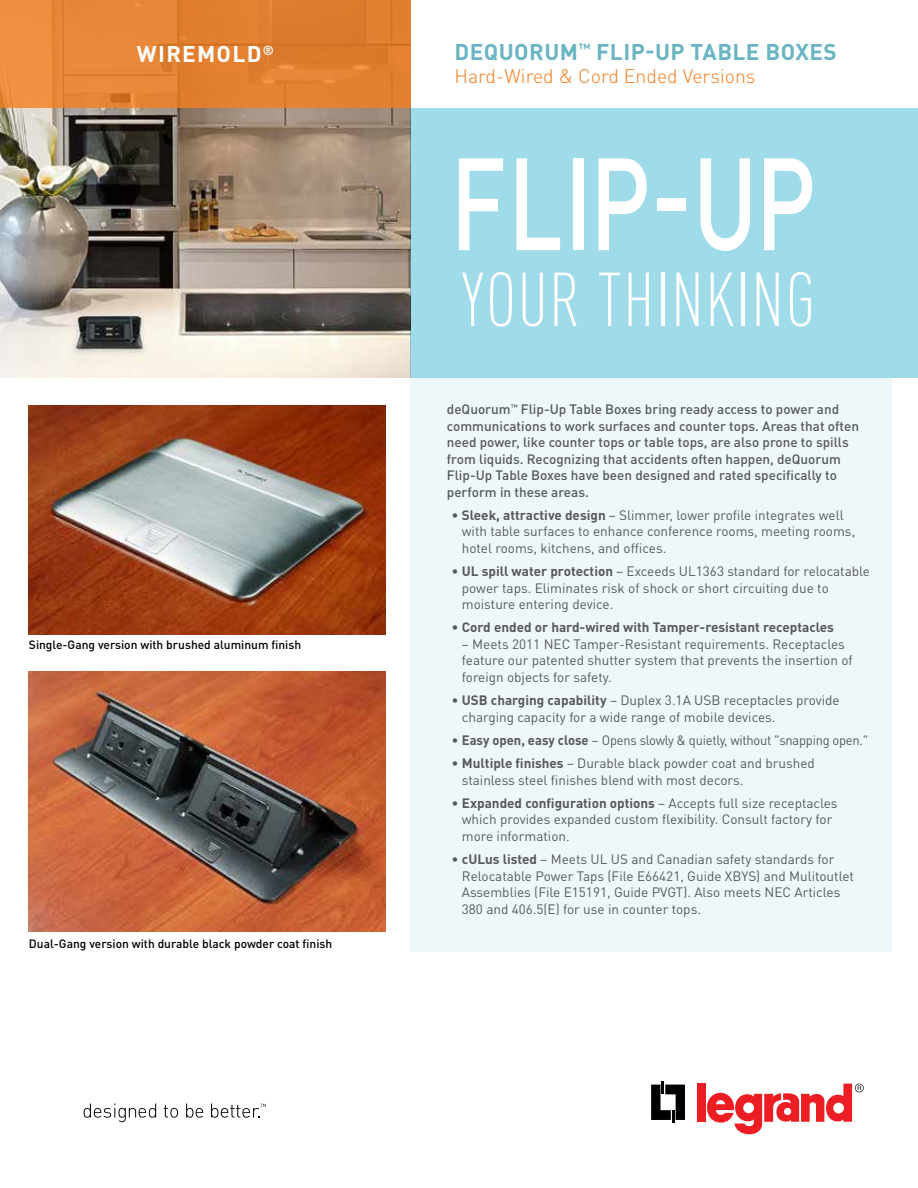
<style>
.page{position:relative;width:918px;height:1188px;background:#fff}
.page>*{position:absolute;margin:0;border:0;box-sizing:border-box;transform-origin:0 0}
.t1{font:500 129px "DIN Pro";letter-spacing:-.01em;color:#fff;scale:.75 1}
.t2{font:300 condensed 75px "DIN Pro";letter-spacing:.02em;color:#fff}
.t3{font:700 22.5px "DIN Pro";letter-spacing:.02em;color:#6ab4c4}
.t4{font:700 22.5px "DIN Pro";letter-spacing:.06em;color:#fff}
.t5{font:300 19.5px "DIN Pro";color:#f57f20}
.t6{font:13.5px/16.5px "DIN Pro";color:#58595b}
.t7{font:500 13.5px/16.5px "DIN Pro";color:#58595b}
.t8{font:13.5px "DIN Pro";letter-spacing:-.02em;color:#58595b}
.t9{font:700 13.5px "DIN Pro";color:#58595b}
.t10{font:500 12px "DIN Pro";color:#000}
.s1{font-weight:700}
.s2{font-weight:400}
</style>
<div class="page">
<img style="left:0;top:108px;width:411px;height:270px">
<img style="left:29px;top:405px;width:357px;height:229px">
<svg style="left:651px;top:1081px;width:34px;height:42px"></svg>
<div style="left:697px;top:1084px;width:9px;height:38px;background:#ed1d24"></div>
<svg style="left:707px;top:1084px;width:157px;height:51px"></svg>
<svg style="left:84px;top:1104px;width:72px;height:18px"></svg>
<svg style="left:164px;top:1105px;width:14px;height:13px"></svg>
<svg style="left:186px;top:1104px;width:17px;height:14px"></svg>
<svg style="left:211px;top:1104px;width:55px;height:14px"></svg>
<div style="left:0;top:0;width:411px;height:108px;background:linear-gradient(to right,#ec8c3e,#dc7a2b)"></div>
<div style="left:411px;top:378px;width:481px;height:574px;background:#eef8fa"></div>
<img style="left:29px;top:671px;width:357px;height:261px">
<div style="left:411px;top:108px;width:507px;height:270px;background:#a0dbe9"></div>
<h3 class="t4" style="left:137px;top:39px;width:138px">WIREMOLD<sup>®</sup></h3>
<h3 class="t3" style="left:455px;top:37px;width:384px">DEQUORUM<sup>™</sup> FLIP-UP TABLE BOXES</h3>
<h3 class="t5" style="left:454px;top:63px;width:303px">Hard-Wired &amp; Cord Ended Versions</h3>
<h1 class="t1" style="left:450px;top:116px;width:489px">FLIP-UP</h1>
<p class="t10" style="left:29px;top:637px;width:274px">Single-Gang version with brushed aluminum finish</p>
<p class="t10" style="left:29px;top:936px;width:305px">Dual-Gang version with durable black powder coat finish</p>
<h2 class="t2" style="left:462px;top:257px;width:355px">YOUR THINKING</h2>
<p class="t7" style="left:447px;top:400px;width:414px">deQuorum<sup>™</sup> Flip-Up Table Boxes bring ready access to power and communications to work surfaces and counter tops. Areas that often need power, like counter tops or table tops, are also prone to spills from liquids. Recognizing that accidents often happen, deQuorum Flip-Up Table Boxes have been designed and rated specifically to perform in these areas.</p>
<p class="t6" style="left:462px;top:506px;width:395px;text-indent:-11px">• <span class="s1">Sleek, attractive design</span> – Slimmer, lower profile integrates well with table surfaces to enhance conference rooms, meeting rooms, hotel rooms, kitchens, and offices.</p>
<p class="t6" style="left:462px;top:562px;width:410px;text-indent:-11px">• <span class="s1">UL spill water protection</span> – Exceeds UL1363 standard for relocatable power taps. Eliminates risk of shock or short circuiting due to moisture entering device.</p>
<p class="t9" style="left:451px;top:618px;width:384px"><span class="s2">•</span> Cord ended or hard-wired with Tamper-resistant receptacles</p>
<p class="t6" style="left:462px;top:635px;width:392px">– Meets 2011 NEC Tamper-Resistant requirements. Receptacles feature our patented shutter system that prevents the insertion of foreign objects for safety.</p>
<p class="t6" style="left:462px;top:691px;width:379px;text-indent:-11px">• <span class="s1">USB charging capability</span> – Duplex 3.1A USB receptacles provide charging capacity for a wide range of mobile devices.</p>
<p class="t8" style="left:451px;top:731px;width:418px">• <span class="s1">Easy open, easy close</span> – Opens slowly &amp; quietly, without "snapping open."</p>
<p class="t6" style="left:462px;top:754px;width:355px;text-indent:-11px">• <span class="s1">Multiple finishes</span> – Durable black powder coat and brushed stainless steel finishes blend with most decors.</p>
<p class="t6" style="left:462px;top:794px;width:377px;text-indent:-11px">• <span class="s1">Expanded configuration options</span> – Accepts full size receptacles which provides expanded custom flexibility. Consult factory for more information.</p>
<p class="t6" style="left:462px;top:850px;width:394px;text-indent:-11px">• <span class="s1">cULus listed</span> – Meets UL US and Canadian safety standards for Relocatable Power Taps (File E66421, Guide XBYS) and Mulitoutlet Assemblies (File E15191, Guide PVGT). Also meets NEC Articles 380 and 406.5(E) for use in counter tops.</p>
</div>
